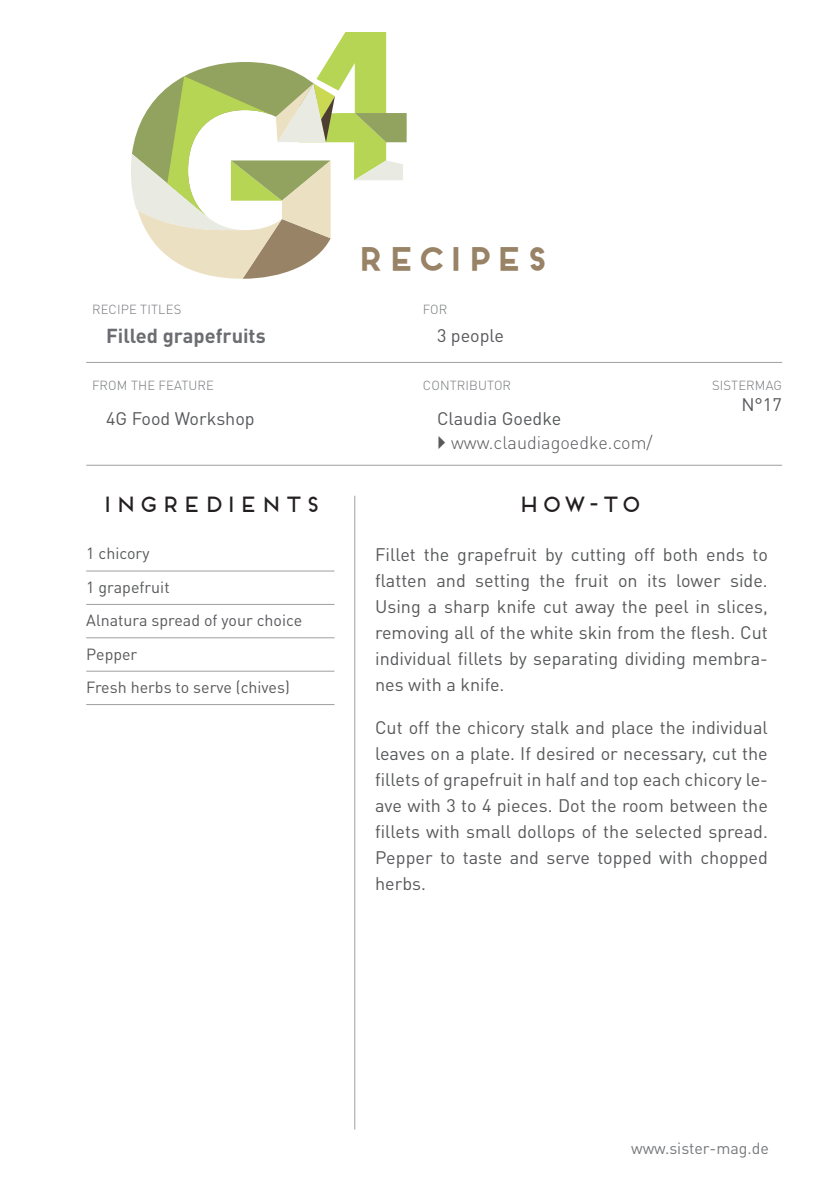
<style>
.page{position:relative;width:840px;height:1191px;background:#fff}
.page>*{position:absolute;margin:0;border:0;box-sizing:border-box;transform-origin:0 0}
.t1{font:700 31.6px "Frontage";color:#998366}
.t2{font:22px "Frontage";color:#231f20}
.t3{font:700 20px "DIN Pro";color:#6c6d70}
.t4{font:18px/26px "DIN Pro";color:#57585a;text-align:justify}
.t5{font:300 18px "DIN Pro";color:#57585a}
.t6{font:16px/33.4px "DIN Pro";color:#57585a}
.t7{font:16px "DIN Pro";color:#76787b}
.t8{font:300 13px "DIN Pro";letter-spacing:.01em;color:#76787b}
</style>
<div class="page">
<hr style="left:86px;top:362px;width:695px;height:1px;background:#9d9fa2">
<hr style="left:86px;top:465px;width:695px;height:1px;background:#9d9fa2">
<hr style="left:354px;top:496px;width:1px;height:633px;background:#9d9fa2">
<svg style="left:131px;top:32px;width:275px;height:247px"></svg>
<hr style="left:86px;top:570px;width:248px;height:1px;background:#9d9fa2">
<hr style="left:86px;top:604px;width:248px;height:1px;background:#9d9fa2">
<hr style="left:86px;top:637px;width:248px;height:1px;background:#9d9fa2">
<hr style="left:86px;top:671px;width:248px;height:1px;background:#9d9fa2">
<hr style="left:86px;top:704px;width:248px;height:1px;background:#9d9fa2">
<p class="t8" style="left:92px;top:300px;width:91px">RECIPE TITLES</p>
<h1 class="t1" style="left:354px;top:240px;width:195px">RECIPES</h1>
<p class="t8" style="left:422px;top:300px;width:26px">FOR</p>
<p class="t3" style="left:106px;top:322px;width:161px">Filled grapefruits</p>
<p class="t4" style="left:437px;top:321px;width:69px">3 people</p>
<p class="t8" style="left:92px;top:376px;width:123px">FROM THE FEATURE</p>
<p class="t8" style="left:422px;top:376px;width:90px">CONTRIBUTOR</p>
<p class="t8" style="left:711px;top:376px;width:71px">SISTERMAG</p>
<p class="t4" style="left:106px;top:404px;width:150px">4G Food Workshop</p>
<p class="t4" style="left:437px;top:404px;width:126px">Claudia Goedke</p>
<p class="t5" style="left:451px;top:430px;width:203px">www.claudiagoedke.com/</p>
<p class="t2" style="left:100px;top:491px;width:222px">INGREDIENTS</p>
<p class="t2" style="left:515px;top:491px;width:127px">HOW-TO</p>
<p class="t4" style="left:741px;top:390px;width:42px">N°17</p>
<p class="t6" style="left:86px;top:536px;width:217px">1 chicory<br>1 grapefruit<br>Alnatura spread of your choice<br>Pepper<br>Fresh herbs to serve (chives)</p>
<p class="t4" style="left:375px;top:541px;width:394px">Fillet the grapefruit by cutting off both ends to flatten and setting the fruit on its lower side.<br>Using a sharp knife cut away the peel in slices, removing all of the white skin from the flesh. Cut individual fillets by separating dividing membra&shy;nes with a knife.</p>
<p class="t4" style="left:375px;top:713px;width:394px">Cut off the chicory stalk and place the individual leaves on a plate. If desired or necessary, cut the fillets of grapefruit in half and top each chicory le&shy;ave with 3 to 4 pieces. Dot the room between the fillets with small dollops of the selected spread.<br>Pepper to taste and serve topped with chopped herbs.</p>
<p class="t7" style="left:630px;top:1137px;width:139px">www.sister-mag.de</p>
</div>
